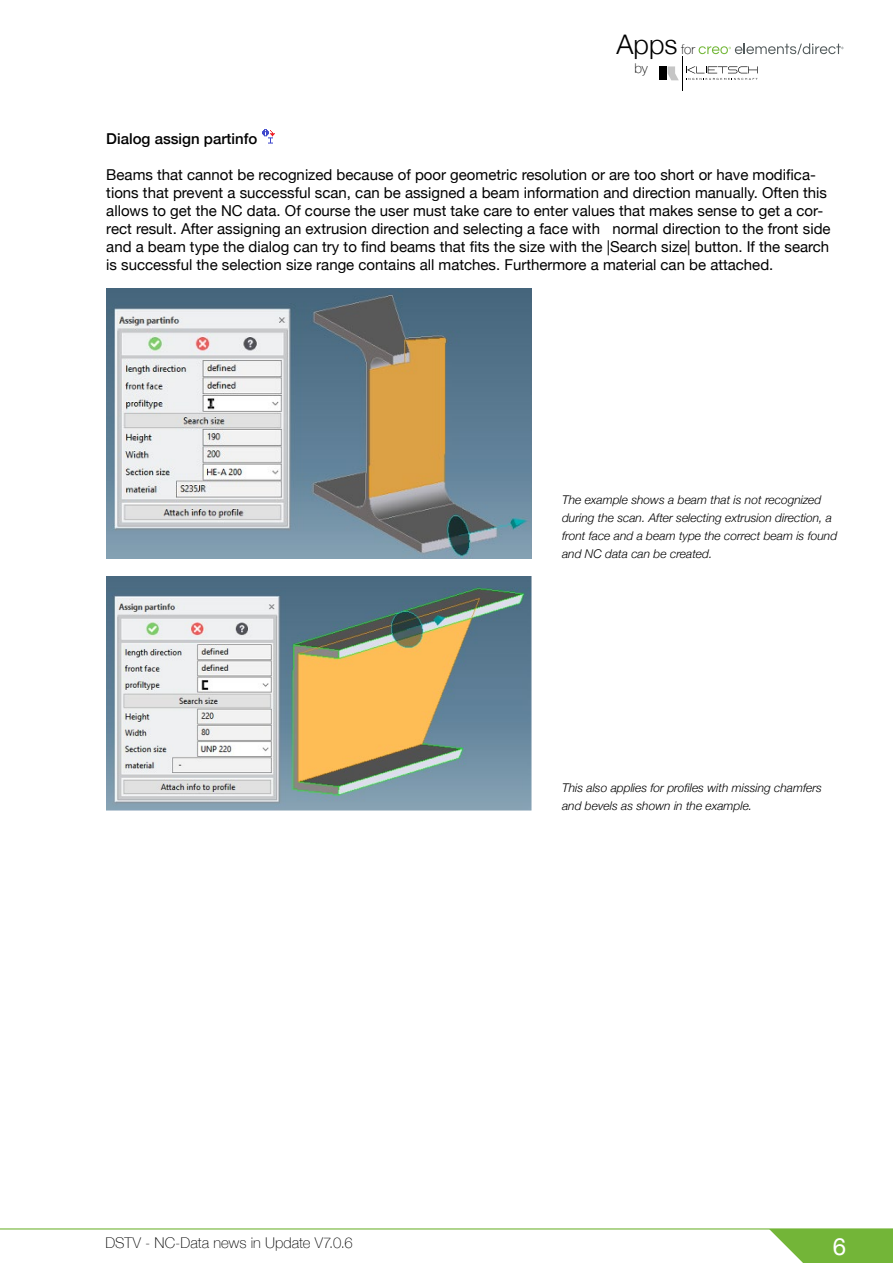
<style>
.page{position:relative;width:893px;height:1263px;background:#fff}
.page>*{position:absolute;margin:0;border:0;box-sizing:border-box;transform-origin:0 0}
.t1{font:300 27px "Helvetica Neue";color:#000}
.t2{font:24px "Helvetica Neue";color:#fff}
.t3{font:15px/18px "Helvetica Neue";color:#000}
.t4{font:500 15px "Helvetica Neue";color:#000}
.t5{font:100 14.85px "Helvetica Neue";letter-spacing:.005em;color:#000}
.t6{font:100 13.5px "Helvetica Neue";color:#000}
.t7{font:italic 300 12px/18px "Helvetica Neue";color:#000}
</style>
<div class="page">
<div style="left:660px;top:66px;width:7px;height:14px;background:#000"></div>
<svg style="left:668px;top:66px;width:11px;height:14px"></svg>
<hr style="left:682px;top:56px;width:1px;height:35px;background:#000">
<svg style="left:686px;top:66px;width:72px;height:14px"></svg>
<svg style="left:699px;top:43px;width:145px;height:11px"></svg>
<svg style="left:769px;top:1229px;width:124px;height:34px;background:#86bf53"></svg>
<hr style="left:0;top:1228px;width:893px;height:1px;background:#73b538">
<img style="left:262px;top:129px;width:13px;height:15px">
<img style="left:106px;top:288px;width:425px;height:270px">
<img style="left:106px;top:576px;width:425px;height:234px">
<h1 class="t1" style="left:617px;top:22px;width:62px">Apps</h1>
<p class="t6" style="left:634px;top:58px;width:15px">by</p>
<p class="t6" style="left:681px;top:39px;width:16px">for</p>
<p class="t4" style="left:106px;top:127px;width:153px">Dialog assign partinfo</p>
<p class="t3" style="left:106px;top:167px;width:726px">Beams that cannot be recognized because of poor geometric resolution or are too short or have modifica&shy;tions that prevent a successful scan, can be assigned a beam information and direction manually. Often this allows to get the NC data. Of course the user must take care to enter values that makes sense to get a cor&shy;rect result. After assigning an extrusion direction and selecting a face with normal direction to the front side and a beam type the dialog can try to find beams that fits the size with the |Search size| button. If the search is successful the selection size range contains all matches. Furthermore a material can be attached.</p>
<p class="t7" style="left:562px;top:490px;width:277px">The example shows a beam that is not recognized during the scan. After selecting extrusion direction, a front face and a beam type the correct beam is found and NC data can be created.</p>
<p class="t5" style="left:105px;top:1232px;width:249px">DSTV - NC-Data news in Update V7.0.6</p>
<p class="t7" style="left:562px;top:778px;width:262px">This also applies for profiles with missing chamfers and bevels as shown in the example.</p>
<h2 class="t2" style="left:833px;top:1229px;width:15px">6</h2>
</div>
